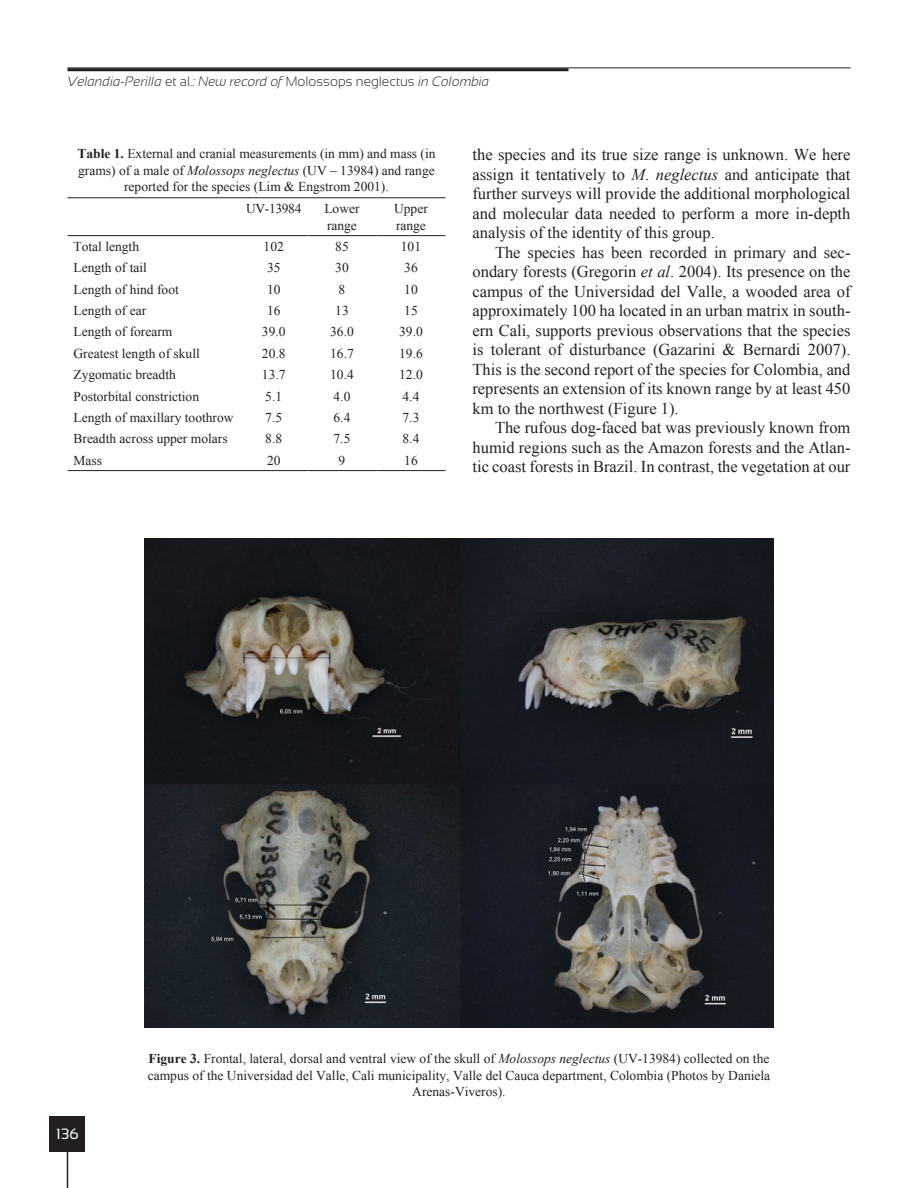
<style>
.page{position:relative;width:918px;height:1188px;background:#fff}
.page>*{position:absolute;margin:0;border:0;box-sizing:border-box;transform-origin:0 0}
.t1{font:16.5px/19.5px "Times New Roman";color:#231f20;text-align:justify}
.t2{font:15px "Sansation";color:#fff}
.t3{font:13.5px/16.5px "Times New Roman";color:#231f20;text-align:center}
.t4{font:italic 300 13.5px "Sansation";color:#231f20}
.s1{font-style:normal}
.s2{font-weight:700}
.s3{font-style:italic}
</style>
<div class="page">
<hr style="left:68px;top:68px;width:782px;height:1px;background:#231f20">
<hr style="left:68px;top:68px;width:500px;height:3px;background:#231f20">
<div style="left:50px;top:1116px;width:36px;height:36px;background:#231f20"></div>
<hr style="left:67px;top:1152px;width:1px;height:36px;background:#231f20">
<img style="left:144px;top:539px;width:630px;height:488px">
<hr style="left:68px;top:197px;width:172px;height:1px;background:#231f20">
<hr style="left:240px;top:197px;width:68px;height:1px;background:#231f20">
<hr style="left:308px;top:197px;width:68px;height:1px;background:#231f20">
<hr style="left:376px;top:197px;width:70px;height:1px;background:#231f20">
<hr style="left:68px;top:235px;width:172px;height:1px;background:#231f20">
<hr style="left:240px;top:235px;width:68px;height:1px;background:#231f20">
<hr style="left:308px;top:235px;width:68px;height:1px;background:#231f20">
<hr style="left:376px;top:235px;width:70px;height:1px;background:#231f20">
<hr style="left:68px;top:470px;width:172px;height:1px;background:#231f20">
<hr style="left:240px;top:470px;width:68px;height:1px;background:#231f20">
<hr style="left:308px;top:470px;width:68px;height:1px;background:#231f20">
<hr style="left:376px;top:470px;width:70px;height:1px;background:#231f20">
<p class="t4" style="left:68px;top:74px;width:423px">Velandia-Perilla <span class="s1">et al.</span>: New record of <span class="s1">Molossops neglectus</span> in Colombia</p>
<p class="t3" style="left:77px;top:145px;width:360px"><span class="s2">Table 1.</span> External and cranial measurements (in mm) and mass (in grams) of a male of <span class="s3">Molossops neglectus</span> (UV – 13984) and range reported for the species (Lim &amp; Engstrom 2001).</p>
<p class="t3" style="left:246px;top:200px;width:57px">UV-13984</p>
<p class="t3" style="left:324px;top:200px;width:37px;text-align:left">Lower range</p>
<p class="t3" style="left:394px;top:200px;width:35px;text-align:left">Upper range</p>
<p class="t3" style="left:74px;top:238px;width:67px">Total length</p>
<p class="t3" style="left:264px;top:238px;width:22px">102</p>
<p class="t3" style="left:335px;top:238px;width:15px">85</p>
<p class="t3" style="left:401px;top:238px;width:22px">101</p>
<p class="t3" style="left:74px;top:259px;width:75px">Length of tail</p>
<p class="t3" style="left:267px;top:259px;width:15px">35</p>
<p class="t3" style="left:335px;top:259px;width:15px">30</p>
<p class="t3" style="left:404px;top:259px;width:15px">36</p>
<p class="t3" style="left:74px;top:281px;width:107px">Length of hind foot</p>
<p class="t3" style="left:267px;top:281px;width:15px">10</p>
<p class="t3" style="left:339px;top:281px;width:8px">8</p>
<p class="t3" style="left:404px;top:281px;width:15px">10</p>
<p class="t3" style="left:74px;top:302px;width:74px">Length of ear</p>
<p class="t3" style="left:267px;top:302px;width:15px">16</p>
<p class="t3" style="left:335px;top:302px;width:15px">13</p>
<p class="t3" style="left:404px;top:302px;width:15px">15</p>
<p class="t3" style="left:74px;top:323px;width:100px">Length of forearm</p>
<p class="t3" style="left:262px;top:323px;width:25px">39.0</p>
<p class="t3" style="left:330px;top:323px;width:25px">36.0</p>
<p class="t3" style="left:399px;top:323px;width:25px">39.0</p>
<p class="t3" style="left:74px;top:345px;width:128px">Greatest length of skull</p>
<p class="t3" style="left:262px;top:345px;width:25px">20.8</p>
<p class="t3" style="left:330px;top:345px;width:25px">16.7</p>
<p class="t3" style="left:399px;top:345px;width:25px">19.6</p>
<p class="t3" style="left:74px;top:366px;width:104px">Zygomatic breadth</p>
<p class="t3" style="left:262px;top:366px;width:25px">13.7</p>
<p class="t3" style="left:330px;top:366px;width:25px">10.4</p>
<p class="t3" style="left:399px;top:366px;width:25px">12.0</p>
<p class="t3" style="left:74px;top:387px;width:127px">Postorbital constriction</p>
<p class="t3" style="left:265px;top:387px;width:18px">5.1</p>
<p class="t3" style="left:334px;top:387px;width:18px">4.0</p>
<p class="t3" style="left:403px;top:387px;width:18px">4.4</p>
<p class="t3" style="left:74px;top:409px;width:162px">Length of maxillary toothrow</p>
<p class="t3" style="left:265px;top:409px;width:18px">7.5</p>
<p class="t3" style="left:334px;top:409px;width:18px">6.4</p>
<p class="t3" style="left:403px;top:409px;width:18px">7.3</p>
<p class="t3" style="left:74px;top:430px;width:156px">Breadth across upper molars</p>
<p class="t3" style="left:265px;top:430px;width:18px">8.8</p>
<p class="t3" style="left:334px;top:430px;width:18px">7.5</p>
<p class="t3" style="left:403px;top:430px;width:18px">8.4</p>
<p class="t3" style="left:74px;top:451px;width:30px">Mass</p>
<p class="t3" style="left:267px;top:451px;width:15px">20</p>
<p class="t3" style="left:339px;top:451px;width:8px">9</p>
<p class="t3" style="left:404px;top:451px;width:15px">16</p>
<p class="t1" style="left:472px;top:145px;width:380px">the species and its true size range is unknown. We here assign it tentatively to <span class="s3">M</span>. <span class="s3">neglectus</span> and anticipate that further surveys will provide the additional morphological and molecular data needed to perform a more in-depth analysis of the identity of this group.</p>
<p class="t1" style="left:472px;top:242px;width:380px;text-indent:22px">The species has been recorded in primary and sec&shy;ondary forests (Gregorin <span class="s3">et al</span>. 2004). Its presence on the campus of the Universidad del Valle, a wooded area of approximately 100 ha located in an urban matrix in south&shy;ern Cali, supports previous observations that the species is tolerant of disturbance (Gazarini &amp; Bernardi 2007).<br>This is the second report of the species for Colombia, and represents an extension of its known range by at least 450 km to the northwest (Figure 1).</p>
<p class="t1" style="left:472px;top:418px;width:379px;text-indent:22px">The rufous dog-faced bat was previously known from humid regions such as the Amazon forests and the Atlan&shy;tic coast forests in Brazil. In contrast, the vegetation at our</p>
<p class="t2" style="left:56px;top:1126px;width:24px">136</p>
<p class="t3" style="left:148px;top:1050px;width:624px"><span class="s2">Figure 3.</span> Frontal, lateral, dorsal and ventral view of the skull of <span class="s3">Molossops neglectus</span> (UV-13984) collected on the campus of the Universidad del Valle, Cali municipality, Valle del Cauca department, Colombia (Photos by Daniela<br>Arenas-Viveros).</p>
</div>
